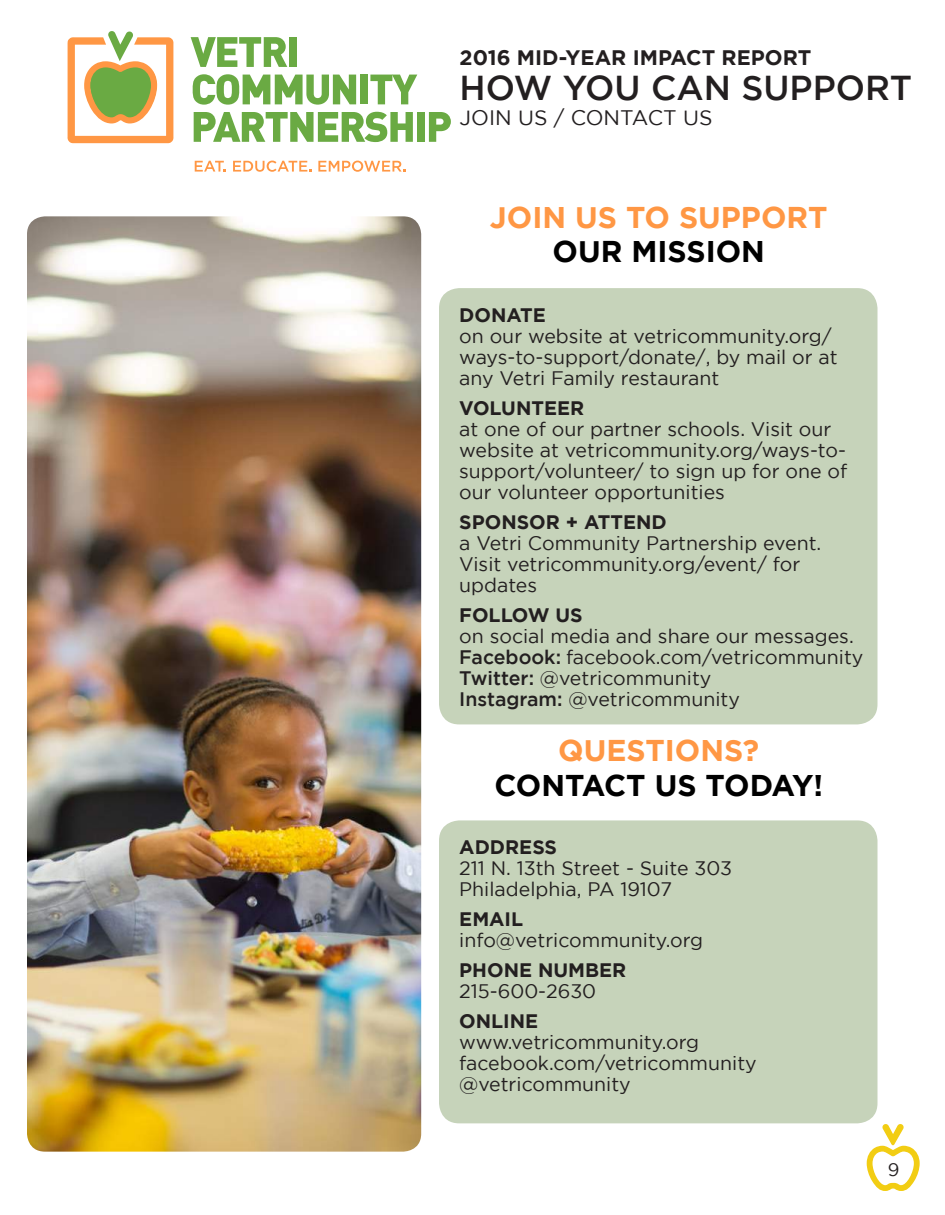
<style>
.page{position:relative;width:945px;height:1215px;background:#fff}
.page>*{position:absolute;margin:0;border:0;box-sizing:border-box;transform-origin:0 0}
.t1{font:500 34.5px "Gotham";color:#231f20}
.t2{font:700 30px "Gotham";color:#ff9744}
.t3{font:700 30px "Gotham";letter-spacing:-.02em;color:#000}
.t4{font:700 30px "Gotham";color:#000}
.t5{font:700 21px "Gotham";color:#231f20}
.t6{font:21px "Gotham";color:#231f20}
.t7{font:19.5px/21px "Gotham";color:#231f20}
.t8{font:700 19.5px "Gotham";color:#231f20}
.t9{font:18px "Gotham";color:#231f20}
.s1{font-weight:500}
</style>
<div class="page">
<svg style="left:191px;top:37px;width:96px;height:30px"></svg>
<div style="left:289px;top:37px;width:8px;height:30px;background:#6aaa43"></div>
<svg style="left:193px;top:74px;width:163px;height:31px"></svg>
<div style="left:361px;top:75px;width:7px;height:29px;background:#6aaa43"></div>
<svg style="left:370px;top:75px;width:47px;height:29px"></svg>
<svg style="left:194px;top:112px;width:219px;height:30px"></svg>
<div style="left:417px;top:112px;width:8px;height:30px;background:#6aaa43"></div>
<svg style="left:429px;top:112px;width:22px;height:30px"></svg>
<svg style="left:195px;top:161px;width:31px;height:11px"></svg>
<svg style="left:233px;top:161px;width:78px;height:11px"></svg>
<svg style="left:318px;top:161px;width:87px;height:11px"></svg>
<svg style="left:68px;top:31px;width:106px;height:112px"></svg>
<svg style="left:866px;top:1124px;width:54px;height:67px"></svg>
<img style="left:27px;top:216px;width:394px;height:936px">
<div style="left:439px;top:288px;width:439px;height:436px;background:#c6d3ba;border-radius:20px"></div>
<div style="left:439px;top:820px;width:439px;height:303px;background:#c6d3ba;border-radius:20px"></div>
<p class="t5" style="left:460px;top:46px;width:353px">2016 MID-YEAR IMPACT REPORT</p>
<h1 class="t1" style="left:460px;top:69px;width:454px">HOW YOU CAN SUPPORT</h1>
<p class="t6" style="left:460px;top:107px;width:254px">JOIN US / CONTACT US</p>
<h2 class="t2" style="left:490px;top:201px;width:339px">JOIN US TO SUPPORT</h2>
<h2 class="t4" style="left:553px;top:236px;width:214px">OUR MISSION</h2>
<p class="t8" style="left:459px;top:304px;width:88px">DONATE</p>
<p class="t7" style="left:459px;top:326px;width:380px">on our website at vetricommunity.org/ ways-to-support/donate/, by mail or at any Vetri Family restaurant</p>
<p class="t8" style="left:459px;top:397px;width:127px">VOLUNTEER</p>
<p class="t7" style="left:459px;top:419px;width:389px">at one of our partner schools. Visit our website at vetricommunity.org/ways-to&shy;support/volunteer/ to sign up for one of our volunteer opportunities</p>
<p class="t8" style="left:459px;top:511px;width:209px">SPONSOR + ATTEND</p>
<p class="t7" style="left:459px;top:533px;width:364px">a Vetri Community Partnership event.<br>Visit vetricommunity.org/event/ for updates</p>
<p class="t8" style="left:459px;top:604px;width:125px">FOLLOW US</p>
<p class="t7" style="left:459px;top:626px;width:406px">on social media and share our messages.<br><span class="s1">Facebook:</span> facebook.com/vetricommunity <span class="s1">Twitter:</span> @vetricommunity<br><span class="s1">Instagram:</span> @vetricommunity</p>
<h2 class="t2" style="left:558px;top:735px;width:202px">QUESTIONS?</h2>
<h2 class="t3" style="left:494px;top:769px;width:330px">CONTACT US TODAY!</h2>
<p class="t8" style="left:459px;top:837px;width:99px">ADDRESS</p>
<p class="t7" style="left:459px;top:858px;width:274px">211 N. 13th Street - Suite 303<br>Philadelphia, PA 19107</p>
<p class="t8" style="left:459px;top:909px;width:66px">EMAIL</p>
<p class="t7" style="left:459px;top:930px;width:245px">info@vetricommunity.org</p>
<p class="t8" style="left:459px;top:960px;width:169px">PHONE NUMBER</p>
<p class="t7" style="left:459px;top:981px;width:139px">215-600-2630</p>
<p class="t8" style="left:459px;top:1011px;width:81px">ONLINE</p>
<p class="t7" style="left:459px;top:1032px;width:299px">www.vetricommunity.org facebook.com/vetricommunity @vetricommunity</p>
<p class="t9" style="left:888px;top:1161px;width:13px">9</p>
</div>
